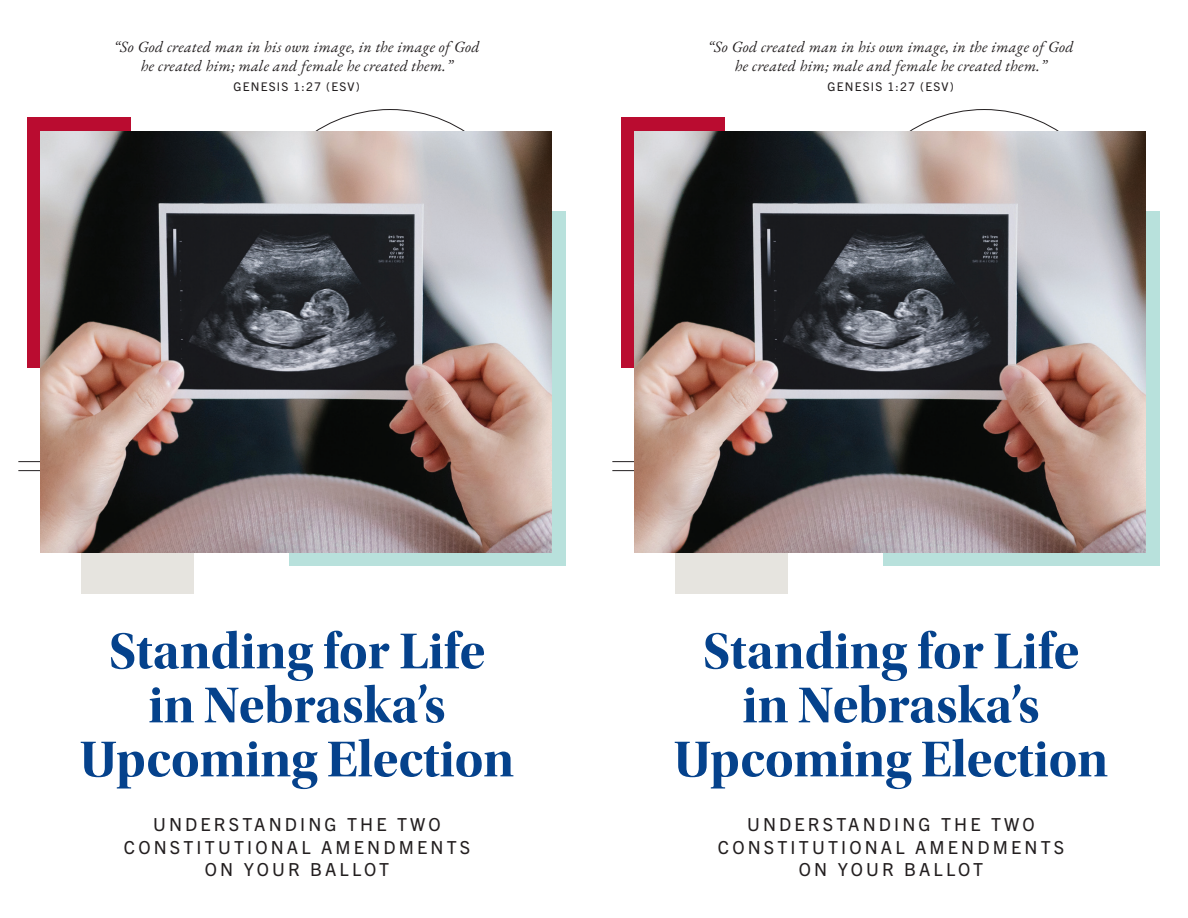
<style>
.page{position:relative;width:1188px;height:918px;background:#fff}
.page>*{position:absolute;margin:0;border:0;box-sizing:border-box;transform-origin:0 0}
.t1{font:52.5px/54px "Utopia Std Bold Disp";color:#05428c;text-align:center}
.t2{font:18px/22.5px "Trade Gothic Next LT Pro";letter-spacing:.175em;color:#231f20;text-align:center}
.t3{font:italic 15.75px/19.5px "EB Garamond";letter-spacing:.02em;color:#231f20;text-align:center}
.t4{font:12px "Trade Gothic Next LT Pro";letter-spacing:.1em;color:#231f20}
</style>
<div class="page">
<div style="left:81px;top:516px;width:112px;height:77px;background:#e6e4df"></div>
<hr style="left:18px;top:461px;width:164px;height:1px;background:#231f20">
<hr style="left:18px;top:470px;width:164px;height:1px;background:#231f20">
<div style="left:289px;top:212px;width:277px;height:354px;background:#b8e1dc"></div>
<div style="left:27px;top:118px;width:104px;height:250px;background:#ba0c30"></div>
<img style="left:40px;top:131px;width:512px;height:421px">
<div style="left:675px;top:516px;width:112px;height:77px;background:#e6e4df"></div>
<hr style="left:612px;top:461px;width:164px;height:1px;background:#231f20">
<hr style="left:612px;top:470px;width:164px;height:1px;background:#231f20">
<div style="left:883px;top:212px;width:277px;height:354px;background:#b8e1dc"></div>
<div style="left:621px;top:118px;width:104px;height:250px;background:#ba0c30"></div>
<img style="left:634px;top:131px;width:512px;height:421px">
<p class="t3" style="left:114px;top:37px;width:367px">“So God created man in his own image, in the image of God he created him; male and female he created them.”</p>
<p class="t4" style="left:234px;top:78px;width:128px">GENESIS 1:27 (ESV)</p>
<p class="t3" style="left:708px;top:37px;width:367px">“So God created man in his own image, in the image of God he created him; male and female he created them.”</p>
<p class="t4" style="left:828px;top:78px;width:128px">GENESIS 1:27 (ESV)</p>
<h1 class="t1" style="left:80px;top:625px;width:436px">Standing for Life in Nebraska’s<br>Upcoming Election</h1>
<p class="t2" style="left:124px;top:812px;width:348px">UNDERSTANDING THE TWO<br>CONSTITUTIONAL AMENDMENTS<br>ON YOUR BALLOT</p>
<h1 class="t1" style="left:674px;top:625px;width:436px">Standing for Life in Nebraska’s<br>Upcoming Election</h1>
<p class="t2" style="left:718px;top:812px;width:348px">UNDERSTANDING THE TWO<br>CONSTITUTIONAL AMENDMENTS<br>ON YOUR BALLOT</p>
</div>
